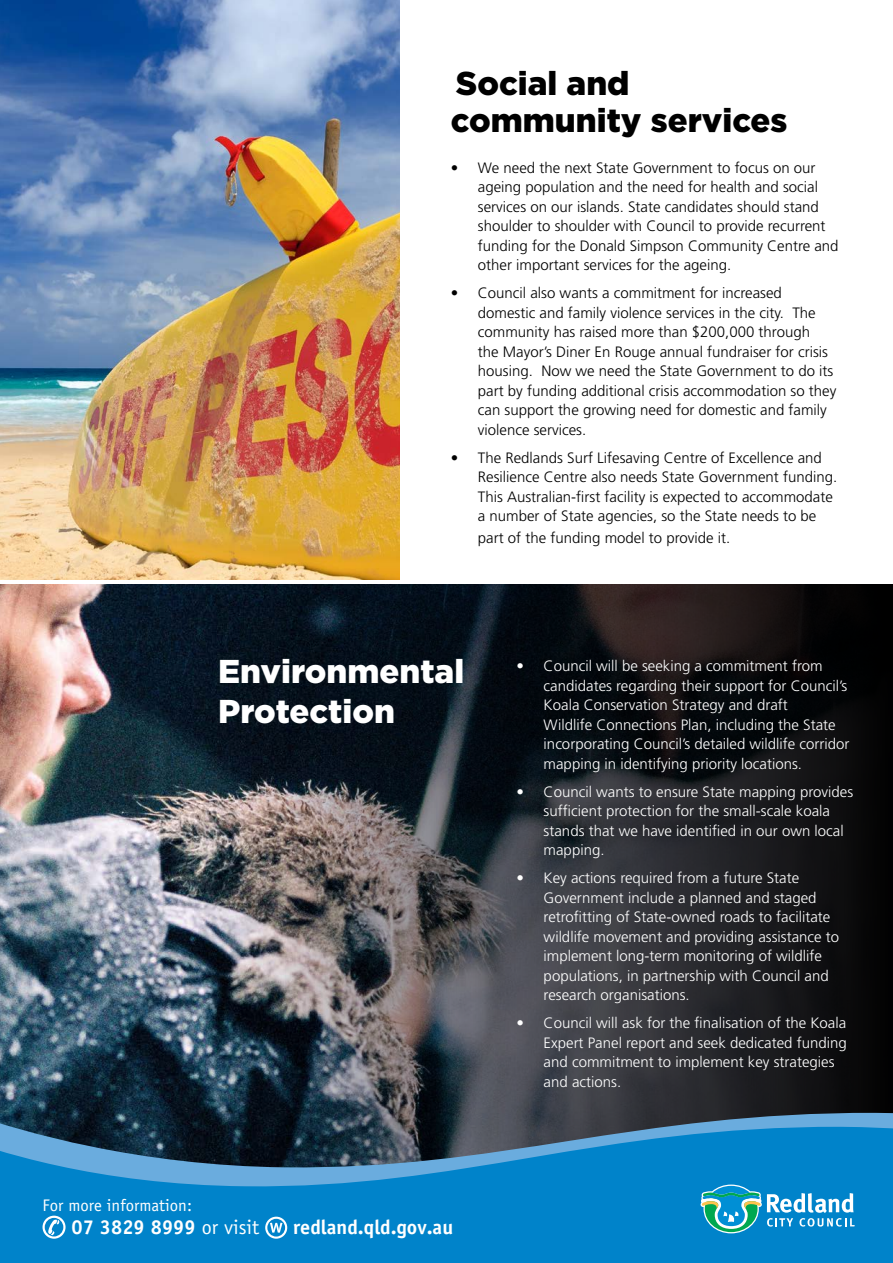
<style>
.page{position:relative;width:893px;height:1263px;background:#fff}
.page>*{position:absolute;margin:0;border:0;box-sizing:border-box;transform-origin:0 0}
.t1{font:900 33px/36.6px "Gotham";color:#000}
.t2{font:900 33px/39.6px "Gotham";color:#fff}
.t3{font:700 20.25px "Officina Sans";color:#fff}
.t4{font:16.8px "Officina Sans";color:#fff}
.t5{font:300 15px/19.5px "Frutiger LT";color:#000}
.t6{font:300 15px/19.5px "Frutiger LT";color:#fff}
.s1{font-weight:400}
</style>
<div class="page">
<img style="left:0;top:585px;width:200px;height:511px">
<img style="left:200px;top:585px;width:80px;height:511px">
<svg style="left:280px;top:585px;width:613px;height:511px;background:#282a2e"></svg>
<img style="left:0;top:0;width:400px;height:579px">
<svg style="left:0;top:1096px;width:893px;height:30px;background:#283845"></svg>
<svg style="left:0;top:1126px;width:893px;height:137px;background:#107ab6"></svg>
<svg style="left:700px;top:1184px;width:155px;height:49px;background:#3aa3ca"></svg>
<svg style="left:43px;top:1216px;width:23px;height:23px"></svg>
<svg style="left:265px;top:1217px;width:22px;height:22px"></svg>
<h1 class="t1" style="left:451px;top:65px;width:338px">Social and community services</h1>
<p class="t5" style="left:478px;top:158px;width:362px;text-indent:-27px">• We need the next State Government to focus on our ageing population and the need for health and social services on our islands. State candidates should stand shoulder to shoulder with Council to provide recurrent funding for the Donald Simpson Community Centre and other important services for the ageing.</p>
<p class="t5" style="left:478px;top:284px;width:360px;text-indent:-27px">• Council also wants a commitment for increased domestic and family violence services in the city. The community has raised more than $200,000 through<br>the Mayor’s Diner En Rouge annual fundraiser for crisis housing. Now we need the State Government to do its part by funding additional crisis accommodation so they can support the growing need for domestic and family violence services.</p>
<p class="t5" style="left:478px;top:448px;width:361px;text-indent:-27px">• The Redlands Surf Lifesaving Centre of Excellence and Resilience Centre also needs State Government funding.<br>This Australian-first facility is expected to accommodate a number of State agencies, so the State needs to be</p>
<p class="t5" style="left:478px;top:528px;width:254px">part of the funding model to provide it.</p>
<h1 class="t2" style="left:218px;top:651px;width:247px">Environmental<br>Protection</h1>
<p class="t4" style="left:43px;top:1195px;width:151px">For more information:</p>
<h2 class="t3" style="left:72px;top:1214px;width:189px">07 3829 8999 <span class="s1">or visit</span></h2>
<h2 class="t3" style="left:293px;top:1214px;width:161px">redland.qld.gov.au</h2>
<p class="t6" style="left:544px;top:656px;width:307px;text-indent:-27px">• Council will be seeking a commitment from candidates regarding their support for Council’s Koala Conservation Strategy and draft<br>Wildlife Connections Plan, including the State incorporating Council’s detailed wildlife corridor mapping in identifying priority locations.</p>
<p class="t6" style="left:544px;top:782px;width:311px;text-indent:-27px">• Council wants to ensure State mapping provides sufficient protection for the small-scale koala stands that we have identified in our own local mapping.</p>
<p class="t6" style="left:544px;top:868px;width:297px;text-indent:-27px">• Key actions required from a future State Government include a planned and staged retrofitting of State-owned roads to facilitate wildlife movement and providing assistance to implement long-term monitoring of wildlife populations, in partnership with Council and research organisations.</p>
<p class="t6" style="left:544px;top:1013px;width:305px;text-indent:-27px">• Council will ask for the finalisation of the Koala Expert Panel report and seek dedicated funding and commitment to implement key strategies and actions.</p>
</div>
